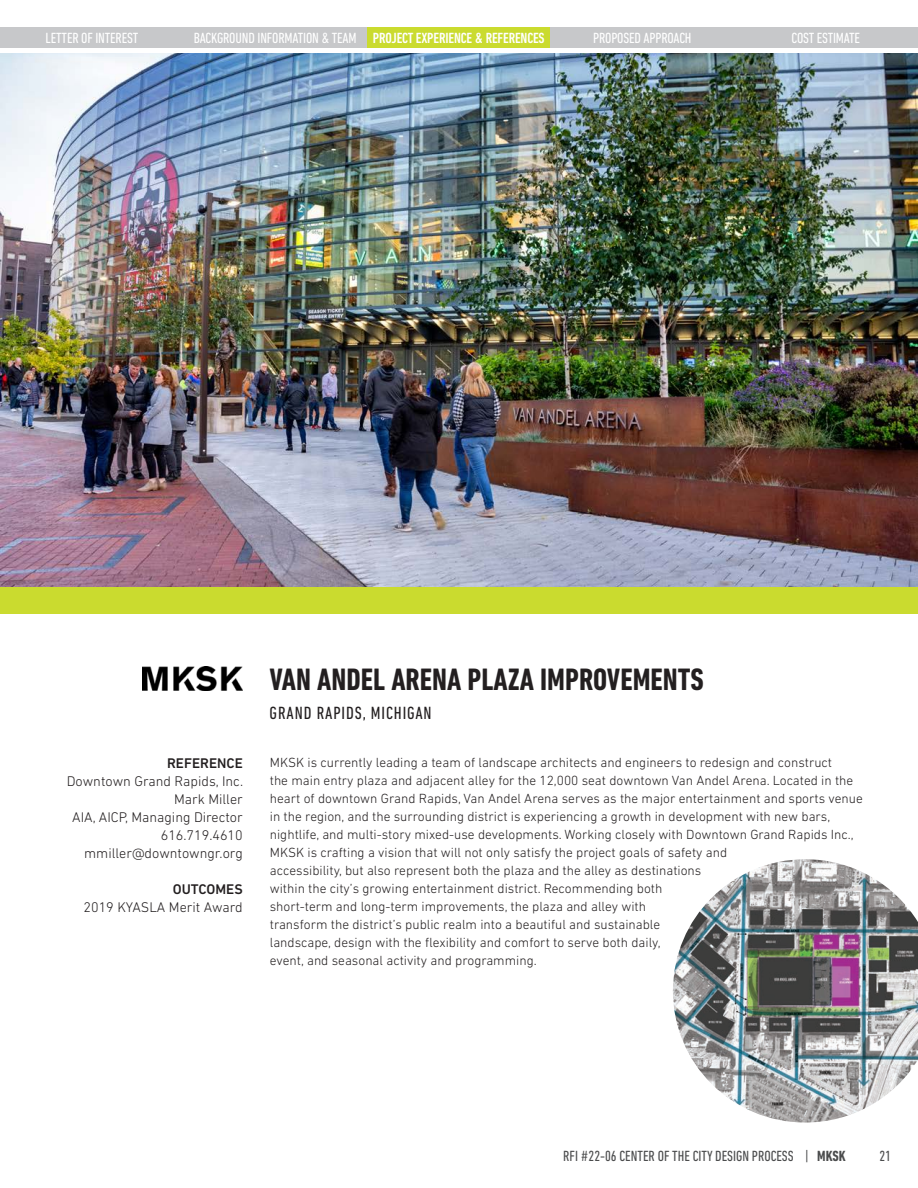
<style>
.page{position:relative;width:918px;height:1188px;background:#fff}
.page>*{position:absolute;margin:0;border:0;box-sizing:border-box;transform-origin:0 0}
.Headlines{font:700 condensed 31.5px "DIN Next LT Pro";color:#231f20}
.Headlines-2{font:condensed 18px "DIN Next LT Pro";letter-spacing:.05em;color:#231f20}
.t1{font:500 condensed 15px "DIN Next LT Pro";letter-spacing:-.01em;color:#fff}
.t2{font:condensed 15px "DIN Next LT Pro";color:#4b4c4d}
.t3{font:condensed 15px "DIN Next LT Pro";letter-spacing:-.01em;color:#fff}
.t4{font:300 14.25px "DIN Next LT Pro";color:#231f20}
.t5{font:500 14.25px "DIN Next LT Pro";color:#231f20}
.Paragraph{font:300 13.5px/18px "DIN Next LT Pro";color:#231f20}
.s1{font-weight:400}
.s2{font-weight:700}
</style>
<div class="page">
<div style="left:0;top:27px;width:184px;height:20px;background:#c7c8ca"></div>
<div style="left:183px;top:27px;width:184px;height:20px;background:#c7c8ca"></div>
<div style="left:367px;top:27px;width:184px;height:20px;background:#cadb2f"></div>
<div style="left:550px;top:27px;width:184px;height:20px;background:#c7c8ca"></div>
<div style="left:734px;top:27px;width:184px;height:20px;background:#c7c8ca"></div>
<img style="left:142px;top:667px;width:101px;height:24px">
<img style="left:0;top:53px;width:918px;height:534px">
<div style="left:0;top:587px;width:918px;height:27px;background:#cadb2f"></div>
<img style="left:673px;top:859px;width:245px;height:264px">
<p class="t3" style="left:46px;top:29px;width:94px">LETTER OF INTEREST</p>
<p class="t1" style="left:194px;top:29px;width:352px"><span class="s1">BACKGROUND INFORMATION &amp; TEAM</span> PROJECT EXPERIENCE &amp; REFERENCES</p>
<p class="t3" style="left:593px;top:29px;width:100px">PROPOSED APPROACH</p>
<p class="t3" style="left:792px;top:29px;width:70px">COST ESTIMATE</p>
<p class="t5" style="left:167px;top:755px;width:77px">REFERENCE</p>
<p class="t4" style="left:67px;top:773px;width:178px">Downtown Grand Rapids, Inc.</p>
<p class="t4" style="left:174px;top:791px;width:70px">Mark Miller</p>
<p class="t4" style="left:72px;top:809px;width:172px">AIA, AICP, Managing Director</p>
<p class="t4" style="left:161px;top:827px;width:84px">616.719.4610</p>
<p class="t4" style="left:84px;top:845px;width:160px">mmiller@downtowngr.org</p>
<p class="t5" style="left:173px;top:881px;width:72px">OUTCOMES</p>
<p class="t4" style="left:84px;top:899px;width:161px">2019 KYASLA Merit Award</p>
<p class="Headlines" style="left:269px;top:662px;width:436px">VAN ANDEL ARENA PLAZA IMPROVEMENTS</p>
<p class="Headlines-2" style="left:270px;top:703px;width:164px">GRAND RAPIDS, MICHIGAN</p>
<p class="Paragraph" style="left:270px;top:753px;width:595px">MKSK is currently leading a team of landscape architects and engineers to redesign and construct<br>the main entry plaza and adjacent alley for the 12,000 seat downtown Van Andel Arena. Located in the heart of downtown Grand Rapids, Van Andel Arena serves as the major entertainment and sports venue in the region, and the surrounding district is experiencing a growth in development with new bars, nightlife, and multi-story mixed-use developments. Working closely with Downtown Grand Rapids Inc., MKSK is crafting a vision that will not only satisfy the project goals of safety and<br>accessibility, but also represent both the plaza and the alley as destinations<br>within the city’s growing entertainment district. Recommending both<br>short-term and long-term improvements, the plaza and alley with<br>transform the district’s public realm into a beautiful and sustainable<br>landscape, design with the flexibility and comfort to serve both daily,<br>event, and seasonal activity and programming.</p>
<p class="t2" style="left:563px;top:1147px;width:284px">RFI #22-06 CENTER OF THE CITY DESIGN PROCESS | <span class="s2">MKSK</span></p>
<p class="t2" style="left:879px;top:1147px;width:13px">21</p>
</div>
